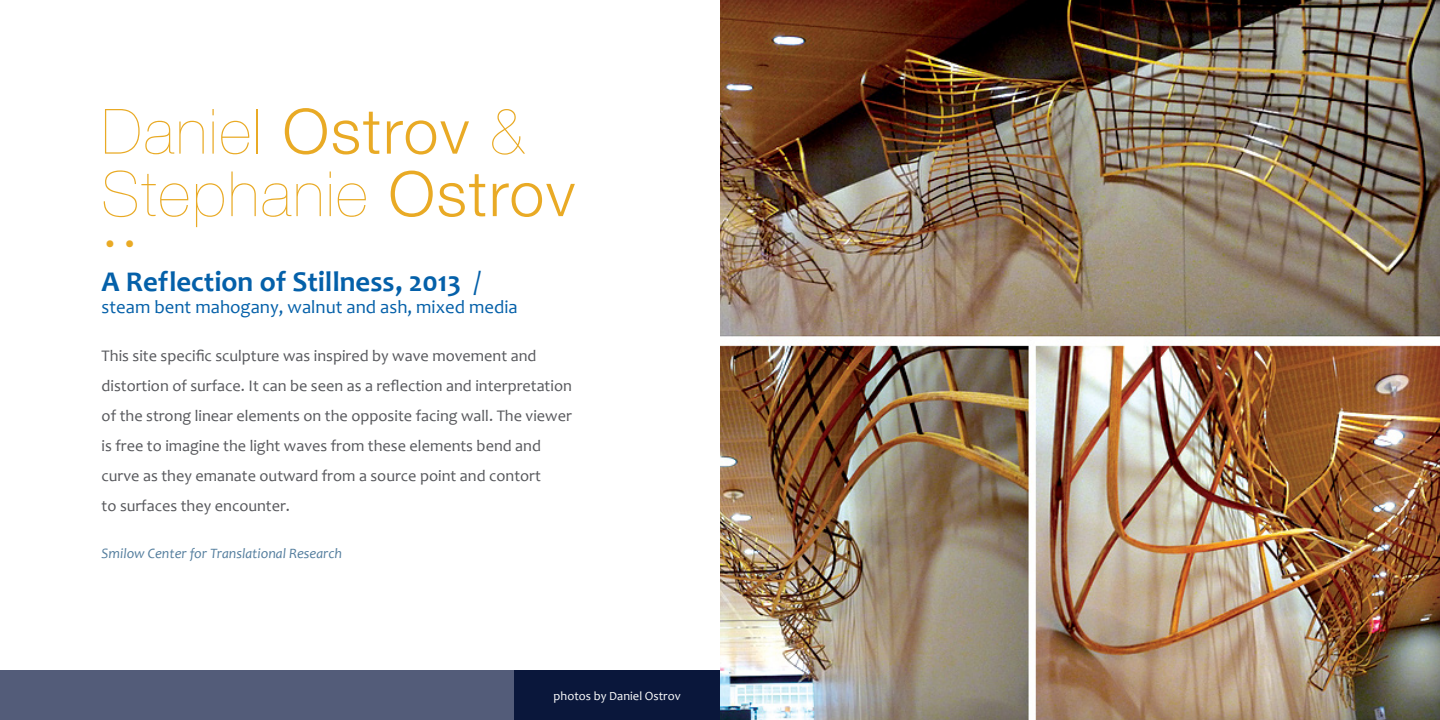
<style>
.page{position:relative;width:1440px;height:720px;background:#fff}
.page>*{position:absolute;margin:0;border:0;box-sizing:border-box;transform-origin:0 0}
.t1{font:200 62.5px/62.5px "Helvetica Neue";letter-spacing:.03em;color:#e9aa25}
.t2{font:700 31.25px "Helvetica Neue";color:#e9aa25}
.t3{font:700 28.75px "Candara";color:#0460a9}
.t4{font:18.75px "Candara";color:#0460a9}
.t5{font:16.25px/30px "Candara";color:#56575b}
.t6{font:italic 14.38px "Candara";color:#547e9e}
.t7{font:12.5px "Candara";color:#fff}
.s1{font-weight:300}
.s2{font-weight:400}
</style>
<div class="page">
<div style="left:0;top:671px;width:720px;height:49px;background:#535c79"></div>
<div style="left:514px;top:671px;width:206px;height:49px;background:#0a173b"></div>
<img style="left:720px;top:0;width:720px;height:720px">
<h1 class="t1" style="left:102px;top:98px;width:475px">Daniel <span class="s1">Ostrov</span> &amp;<br>Stephanie <span class="s1">Ostrov</span></h1>
<h2 class="t2" style="left:105px;top:220px;width:32px">• •</h2>
<h3 class="t3" style="left:102px;top:263px;width:381px">A Reflection of Stillness, 2013 <span class="s2">/</span></h3>
<p class="t4" style="left:102px;top:295px;width:418px">steam bent mahogany, walnut and ash, mixed media</p>
<p class="t5" style="left:102px;top:340px;width:472px">This site specific sculpture was inspired by wave movement and distortion of surface. It can be seen as a reflection and interpretation of the strong linear elements on the opposite facing wall. The viewer is free to imagine the light waves from these elements bend and curve as they emanate outward from a source point and contort<br>to surfaces they encounter.</p>
<p class="t6" style="left:102px;top:544px;width:242px">Smilow Center for Translational Research</p>
<p class="t7" style="left:554px;top:688px;width:129px">photos by Daniel Ostrov</p>
</div>
